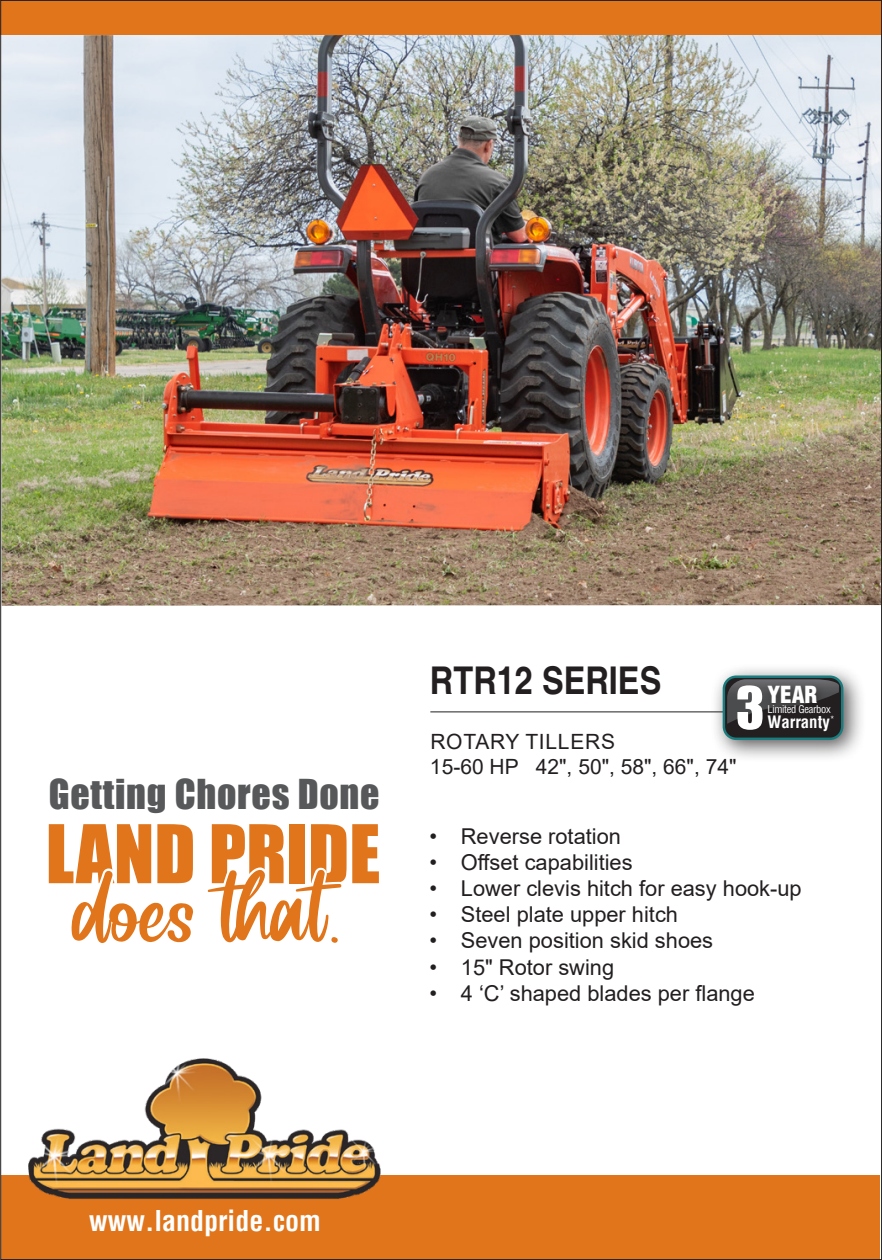
<style>
.page{position:relative;width:882px;height:1260px;background:#fff}
.page>*{position:absolute;margin:0;border:0;box-sizing:border-box;transform-origin:0 0}
.t1{font:700 38.15px "Helvetica";color:#231f20;scale:.85 1}
.t2{font:37.8px "Impact";letter-spacing:.02em;color:#57585a}
.t3{font:700 condensed 28px "Helvetica";color:#fff}
.t4{font:900 condensed 23.1px "Helvetica Com";color:#fff}
.Copy_Points{font:21.7px "Arial";color:#231f20}
.t5{font:21px "Arial";letter-spacing:.015em;color:#231f20}
.t6{font:21px "Arial";letter-spacing:.035em;color:#231f20}
.t7{font:700 condensed 16.8px "Helvetica";color:#fff}
.t8{font:condensed 10.5px "Helvetica";letter-spacing:-.03em;color:#fff}
</style>
<div class="page">
<img style="left:2px;top:35px;width:878px;height:571px">
<div style="left:1px;top:1175px;width:878px;height:85px;background:#e0751c"></div>
<img style="left:28px;top:1058px;width:353px;height:141px">
<div style="left:0;top:0;width:882px;height:35px;background:#e0751c"></div>
<svg style="left:49px;top:824px;width:144px;height:119px"></svg>
<svg style="left:207px;top:824px;width:172px;height:119px"></svg>
<hr style="left:430px;top:711px;width:380px;height:1px;background:#231f20">
<div style="left:709px;top:662px;width:158px;height:101px;background:#231f20;opacity:.75"></div>
<div style="left:724px;top:677px;width:118px;height:62px;background:#231f20;border-radius:12px"></div>
<div style="left:723px;top:675px;width:120px;height:65px;border:2px solid #1a7c7e;border-radius:12px"></div>
<div style="left:763px;top:681px;width:82px;height:59px;background:#231f20;opacity:.5"></div>
<svg style="left:727px;top:679px;width:112px;height:51px"></svg>
<h2 class="t2" style="left:49px;top:765px;width:332px">Getting Chores Done</h2>
<p class="t1" style="left:430px;top:657px;width:274px">RTR12 SERIES</p>
<p class="t6" style="left:430px;top:727px;width:186px">ROTARY TILLERS</p>
<p class="t5" style="left:430px;top:753px;width:308px">15-60 HP 42", 50", 58", 66", 74"</p>
<p class="t4" style="left:768px;top:680px;width:51px">YEAR</p>
<p class="t8" style="left:768px;top:703px;width:65px">Limited Gearbox</p>
<p class="t7" style="left:768px;top:711px;width:69px">Warranty<sup>*</sup></p>
<p class="Copy_Points" style="left:429px;top:821px;width:193px">• Reverse rotation</p>
<p class="Copy_Points" style="left:429px;top:847px;width:205px">• Offset capabilities</p>
<p class="Copy_Points" style="left:429px;top:873px;width:374px">• Lower clevis hitch for easy hook-up</p>
<p class="Copy_Points" style="left:429px;top:900px;width:250px">• Steel plate upper hitch</p>
<p class="Copy_Points" style="left:429px;top:926px;width:285px">• Seven position skid shoes</p>
<p class="Copy_Points" style="left:429px;top:952px;width:186px">• 15" Rotor swing</p>
<p class="Copy_Points" style="left:429px;top:978px;width:327px">• 4 ‘C’ shaped blades per flange</p>
<p class="t3" style="left:89px;top:1202px;width:233px">www.landpride.com</p>
</div>
